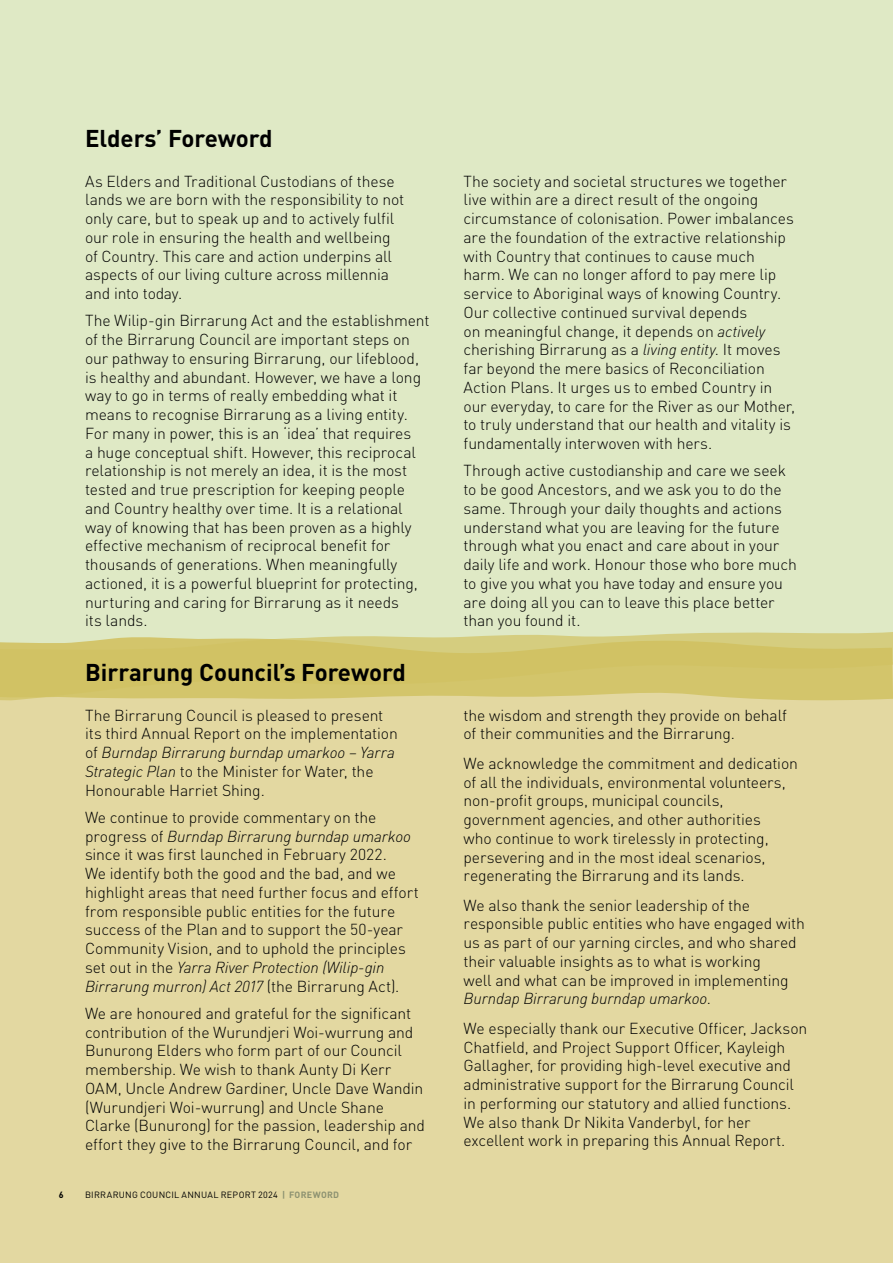
<style>
.page{position:relative;width:893px;height:1263px;background:#fff}
.page>*{position:absolute;margin:0;border:0;box-sizing:border-box;transform-origin:0 0}
.H2_-_span_columns{font:700 24px "DINOT";color:#000}
.Body_Text_Plain{font:700 24px "DINOT";letter-spacing:-.005em;color:#000}
.Body_Text_Plain-2{font:300 15.75px/18.8px "DINOT";letter-spacing:-.005em;color:#000}
.t1{font:9px "DINOT";letter-spacing:.03em;color:#000}
.t2{font:700 9px "DINOT";color:#000}
.s1{font-style:italic}
.s2{font-weight:700;color:#8d9271}
</style>
<div class="page">
<div style="left:0;top:663px;width:893px;height:600px;background:#e3d8a1"></div>
<div style="left:0;top:0;width:893px;height:662px;background:#dfe9c5"></div>
<svg style="left:0;top:632px;width:893px;height:69px;background:#d3c772"></svg>
<p class="Body_Text_Plain" style="left:85px;top:122px;width:189px">Elders’ Foreword</p>
<p class="Body_Text_Plain-2" style="left:85px;top:171px;width:321px">As Elders and Traditional Custodians of these lands we are born with the responsibility to not only care, but to speak up and to actively fulfil our role in ensuring the health and wellbeing of Country. This care and action underpins all aspects of our living culture across millennia and into today.</p>
<p class="Body_Text_Plain-2" style="left:85px;top:311px;width:346px">The Wilip-gin Birrarung Act and the establishment of the Birrarung Council are important steps on our pathway to ensuring Birrarung, our lifeblood, is healthy and abundant. However, we have a long way to go in terms of really embedding what it means to recognise Birrarung as a living entity.<br>For many in power, this is an ‘idea’ that requires<br>a huge conceptual shift. However, this reciprocal relationship is not merely an idea, it is the most tested and true prescription for keeping people and Country healthy over time. It is a relational way of knowing that has been proven as a highly effective mechanism of reciprocal benefit for thousands of generations. When meaningfully actioned, it is a powerful blueprint for protecting, nurturing and caring for Birrarung as it needs<br>its lands.</p>
<p class="H2_-_span_columns" style="left:85px;top:656px;width:322px">Birrarung Council’s Foreword</p>
<p class="Body_Text_Plain-2" style="left:85px;top:705px;width:314px">The Birrarung Council is pleased to present its third Annual Report on the implementation of <span class="s1">Burndap Birrarung burndap umarkoo – Yarra Strategic Plan</span> to the Minister for Water, the Honourable Harriet Shing.</p>
<p class="Body_Text_Plain-2" style="left:85px;top:808px;width:335px">We continue to provide commentary on the progress of <span class="s1">Burndap Birrarung burndap umarkoo </span>since it was first launched in February 2022.<br>We identify both the good and the bad, and we highlight areas that need further focus and effort from responsible public entities for the future success of the Plan and to support the 50-year Community Vision, and to uphold the principles set out in the <span class="s1">Yarra River Protection (Wilip-gin Birrarung murron) Act 2017</span> (the Birrarung Act).</p>
<p class="Body_Text_Plain-2" style="left:85px;top:1004px;width:342px">We are honoured and grateful for the significant contribution of the Wurundjeri Woi-wurrung and Bunurong Elders who form part of our Council membership. We wish to thank Aunty Di Kerr OAM, Uncle Andrew Gardiner, Uncle Dave Wandin (Wurundjeri Woi-wurrung) and Uncle Shane Clarke (Bunurong) for the passion, leadership and effort they give to the Birrarung Council, and for</p>
<p class="t2" style="left:59px;top:1188px;width:6px">6</p>
<p class="t1" style="left:85px;top:1189px;width:256px">BIRRARUNG COUNCIL ANNUAL REPORT 2024 <span class="s2">| FOREWORD</span></p>
<p class="Body_Text_Plain-2" style="left:463px;top:171px;width:333px">The society and societal structures we together live within are a direct result of the ongoing circumstance of colonisation. Power imbalances are the foundation of the extractive relationship with Country that continues to cause much harm. We can no longer afford to pay mere lip service to Aboriginal ways of knowing Country.<br>Our collective continued survival depends<br>on meaningful change, it depends on <span class="s1">actively </span>cherishing Birrarung as a <span class="s1">living entity</span>. It moves far beyond the mere basics of Reconciliation Action Plans. It urges us to embed Country in our everyday, to care for the River as our Mother, to truly understand that our health and vitality is fundamentally interwoven with hers.</p>
<p class="Body_Text_Plain-2" style="left:463px;top:461px;width:335px">Through active custodianship and care we seek to be good Ancestors, and we ask you to do the same. Through your daily thoughts and actions understand what you are leaving for the future through what you enact and care about in your daily life and work. Honour those who bore much to give you what you have today and ensure you are doing all you can to leave this place better than you found it.</p>
<p class="Body_Text_Plain-2" style="left:463px;top:705px;width:325px">the wisdom and strength they provide on behalf of their communities and the Birrarung.</p>
<p class="Body_Text_Plain-2" style="left:463px;top:754px;width:336px">We acknowledge the commitment and dedication of all the individuals, environmental volunteers, non-profit groups, municipal councils, government agencies, and other authorities<br>who continue to work tirelessly in protecting, persevering and in the most ideal scenarios, regenerating the Birrarung and its lands.</p>
<p class="Body_Text_Plain-2" style="left:463px;top:895px;width:343px">We also thank the senior leadership of the responsible public entities who have engaged with us as part of our yarning circles, and who shared their valuable insights as to what is working<br>well and what can be improved in implementing <span class="s1">Burndap Birrarung burndap umarkoo</span>.</p>
<p class="Body_Text_Plain-2" style="left:463px;top:1018px;width:345px">We especially thank our Executive Officer, Jackson Chatfield, and Project Support Officer, Kayleigh Gallagher, for providing high-level executive and administrative support for the Birrarung Council in performing our statutory and allied functions.<br>We also thank Dr Nikita Vanderbyl, for her excellent work in preparing this Annual Report.</p>
</div>
